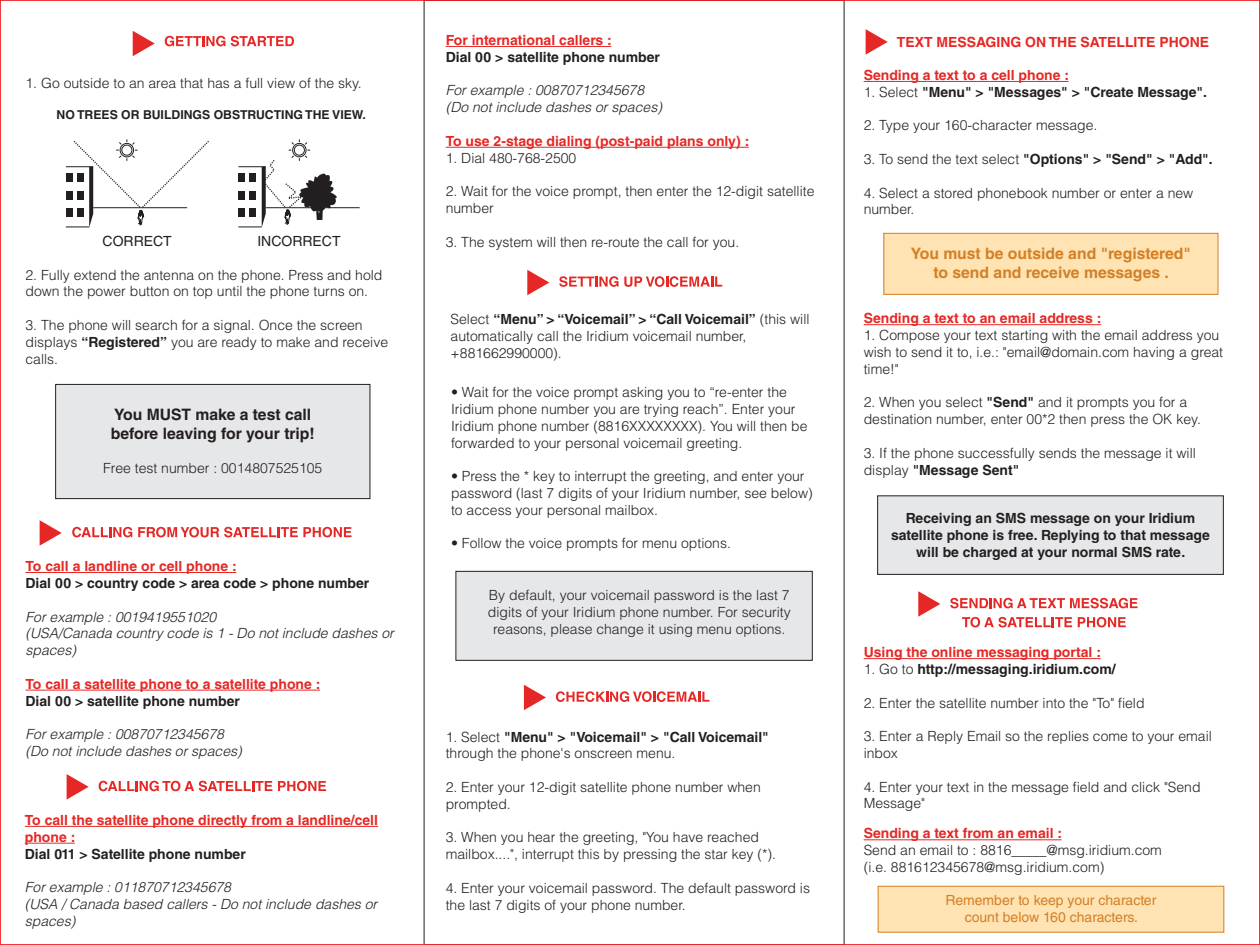
<style>
.page{position:relative;width:1260px;height:945px;background:#fff}
.page>*{position:absolute;margin:0;border:0;box-sizing:border-box;transform-origin:0 0}
.t1{font:700 15.75px/18.9px "Helvetica LT Std";color:#d38027;text-align:center}
.t2{font:700 15.75px/18.9px "Helvetica LT Std";color:#231f20}
.t3{font:300 14px/16.8px "Helvetica LT Std";color:#231f20}
.t4{font:700 14px/16.8px "Helvetica LT Std";color:#231f20;text-align:center}
.t5{font:700 14px/16.8px "Helvetica LT Std";color:#e52825}
.t6{font:italic 300 14px/16.8px "Helvetica LT Std";color:#231f20}
.t7{font:14px/16.8px "Helvetica LT Std";color:#d38027;text-align:center}
.t8{font:14px "Helvetica LT Std";color:#231f20}
.t9{font:700 12.25px "Helvetica LT Std";color:#231f20}
.s1{font-weight:700}
.s2{font-weight:300}
</style>
<div class="page">
<svg style="left:133px;top:31px;width:22px;height:25px"></svg>
<svg style="left:165px;top:36px;width:60px;height:10px"></svg>
<svg style="left:231px;top:36px;width:63px;height:10px"></svg>
<hr style="left:266px;top:207px;width:94px;height:1px;background:#231f20">
<svg style="left:238px;top:139px;width:100px;height:89px"></svg>
<svg style="left:66px;top:139px;width:143px;height:89px"></svg>
<div style="left:55px;top:384px;width:315px;height:115px;background:#e6e7e9;border:1px solid #231f20"></div>
<svg style="left:40px;top:520px;width:22px;height:26px"></svg>
<svg style="left:72px;top:527px;width:60px;height:10px"></svg>
<svg style="left:138px;top:527px;width:214px;height:10px"></svg>
<hr style="left:26px;top:572px;width:210px;height:1px;background:#e52825">
<hr style="left:26px;top:690px;width:294px;height:1px;background:#e52825">
<svg style="left:67px;top:774px;width:22px;height:26px"></svg>
<svg style="left:99px;top:781px;width:173px;height:10px"></svg>
<svg style="left:278px;top:781px;width:48px;height:10px"></svg>
<hr style="left:25px;top:826px;width:353px;height:1px;background:#e52825">
<hr style="left:25px;top:843px;width:50px;height:1px;background:#e52825">
<hr style="left:446px;top:46px;width:165px;height:1px;background:#e52825">
<hr style="left:446px;top:147px;width:303px;height:1px;background:#e52825">
<svg style="left:527px;top:270px;width:22px;height:25px"></svg>
<svg style="left:559px;top:276px;width:163px;height:11px"></svg>
<div style="left:456px;top:571px;width:357px;height:90px;background:#e6e7e9;border:1px solid #231f20"></div>
<svg style="left:524px;top:685px;width:22px;height:25px"></svg>
<svg style="left:556px;top:691px;width:153px;height:11px"></svg>
<svg style="left:866px;top:29px;width:22px;height:26px"></svg>
<hr style="left:864px;top:81px;width:205px;height:1px;background:#e52825">
<div style="left:884px;top:233px;width:334px;height:61px;background:#ffe3b3"></div>
<div style="left:884px;top:233px;width:334px;height:62px;border:1px solid #d38027"></div>
<hr style="left:864px;top:324px;width:237px;height:1px;background:#e52825">
<div style="left:877px;top:496px;width:347px;height:79px;background:#e6e7e9;border:1px solid #231f20"></div>
<svg style="left:918px;top:591px;width:22px;height:26px"></svg>
<svg style="left:950px;top:598px;width:188px;height:10px"></svg>
<svg style="left:962px;top:617px;width:110px;height:10px"></svg>
<svg style="left:1078px;top:617px;width:48px;height:10px"></svg>
<hr style="left:864px;top:658px;width:237px;height:1px;background:#e52825">
<hr style="left:864px;top:839px;width:198px;height:1px;background:#e52825">
<div style="left:878px;top:886px;width:346px;height:46px;background:#ffe3b3"></div>
<div style="left:878px;top:886px;width:346px;height:46px;border:1px solid #d38027"></div>
<p class="t3" style="left:26px;top:74px;width:338px">1. Go outside to an area that has a full view of the sky.</p>
<p class="t9" style="left:57px;top:107px;width:311px">NO TREES OR BUILDINGS OBSTRUCTING THE VIEW.</p>
<p class="t8" style="left:103px;top:233px;width:71px">CORRECT</p>
<p class="t8" style="left:257px;top:233px;width:85px">INCORRECT</p>
<p class="t3" style="left:26px;top:266px;width:358px">2. Fully extend the antenna on the phone. Press and hold down the power button on top until the phone turns on.</p>
<p class="t3" style="left:26px;top:316px;width:364px">3. The phone will search for a signal. Once the screen displays <span class="s1">“Registered”</span> you are ready to make and receive calls.</p>
<p class="t2" style="left:111px;top:405px;width:205px">You MUST make a test call before leaving for your trip!</p>
<p class="t3" style="left:103px;top:459px;width:221px">Free test number : 0014807525105</p>
<p class="t5" style="left:26px;top:558px;width:213px">To call a landline or cell phone :</p>
<p class="t4" style="left:26px;top:574px;width:345px">Dial 00 &gt; country code &gt; area code &gt; phone number</p>
<p class="t6" style="left:26px;top:608px;width:370px">For example : 0019419551020<br>(USA/Canada country code is 1 - Do not include dashes or spaces)</p>
<p class="t5" style="left:26px;top:675px;width:296px">To call a satellite phone to a satellite phone :</p>
<p class="t4" style="left:26px;top:692px;width:216px">Dial 00 &gt; satellite phone number</p>
<p class="t6" style="left:26px;top:726px;width:218px">For example : 00870712345678 (Do not include dashes or spaces)</p>
<p class="t5" style="left:25px;top:811px;width:355px">To call the satellite phone directly from a landline/cell phone :</p>
<p class="t4" style="left:25px;top:845px;width:223px">Dial 011 &gt; Satellite phone number</p>
<p class="t6" style="left:25px;top:879px;width:354px">For example : 011870712345678<br>(USA / Canada based callers - Do not include dashes or spaces)</p>
<p class="t5" style="left:446px;top:32px;width:168px">For international callers :</p>
<p class="t4" style="left:446px;top:48px;width:216px">Dial 00 &gt; satellite phone number</p>
<p class="t6" style="left:446px;top:82px;width:218px">For example : 00870712345678 (Do not include dashes or spaces)</p>
<p class="t5" style="left:446px;top:132px;width:305px">To use 2-stage dialing (post-paid plans only) :</p>
<p class="t3" style="left:446px;top:149px;width:132px">1. Dial 480-768-2500</p>
<p class="t3" style="left:446px;top:183px;width:370px">2. Wait for the voice prompt, then enter the 12-digit satellite number</p>
<p class="t3" style="left:446px;top:233px;width:295px">3. The system will then re-route the call for you.</p>
<p class="t3" style="left:451px;top:311px;width:360px">Select <span class="s1">“Menu” &gt; “Voicemail” &gt; “Call Voicemail”</span> (this will automatically call the Iridium voicemail number, +881662990000).</p>
<p class="t3" style="left:451px;top:384px;width:358px">• Wait for the voice prompt asking you to “re-enter the Iridium phone number you are trying reach”. Enter your Iridium phone number (8816XXXXXXXX). You will then be forwarded to your personal voicemail greeting.</p>
<p class="t3" style="left:451px;top:468px;width:363px">• Press the * key to interrupt the greeting, and enter your password (last 7 digits of your Iridium number, see below) to access your personal mailbox.</p>
<p class="t3" style="left:451px;top:535px;width:281px">• Follow the voice prompts for menu options.</p>
<p class="t3" style="left:488px;top:587px;width:304px;text-align:center">By default, your voicemail password is the last 7 digits of your Iridium phone number. For security reasons, please change it using menu options.</p>
<p class="t3" style="left:446px;top:728px;width:325px">1. Select <span class="s1">"Menu" &gt; "Voicemail" &gt; "Call Voicemail" </span>through the phone's onscreen menu.</p>
<p class="t3" style="left:446px;top:778px;width:317px">2. Enter your 12-digit satellite phone number when prompted.</p>
<p class="t3" style="left:446px;top:829px;width:332px">3. When you hear the greeting, "You have reached mailbox....", interrupt this by pressing the star key (*).</p>
<p class="t3" style="left:446px;top:879px;width:366px">4. Enter your voicemail password. The default password is the last 7 digits of your phone number.</p>
<p class="t5" style="left:897px;top:34px;width:314px">TEXT MESSAGING ON THE SATELLITE PHONE</p>
<p class="t5" style="left:864px;top:67px;width:207px">Sending a text to a cell phone :</p>
<p class="t4" style="left:864px;top:83px;width:345px"><span class="s2">1. Select</span> "Menu" &gt; "Messages" &gt; "Create Message".</p>
<p class="t3" style="left:864px;top:117px;width:235px">2. Type your 160-character message.</p>
<p class="t4" style="left:864px;top:151px;width:351px"><span class="s2">3. To send the text select</span> "Options" &gt; "Send" &gt; "Add".</p>
<p class="t3" style="left:864px;top:184px;width:331px">4. Select a stored phonebook number or enter a new number.</p>
<p class="t1" style="left:911px;top:244px;width:281px">You must be outside and "registered" to send and receive messages .</p>
<p class="t5" style="left:864px;top:310px;width:239px">Sending a text to an email address :</p>
<p class="t3" style="left:864px;top:327px;width:361px">1. Compose your text starting with the email address you wish to send it to, i.e.: "email@domain.com having a great time!"</p>
<p class="t3" style="left:864px;top:394px;width:339px">2. When you select <span class="s1">"Send"</span> and it prompts you for a destination number, enter 00*2 then press the OK key.</p>
<p class="t3" style="left:864px;top:444px;width:334px">3. If the phone successfully sends the message it will display <span class="s1">"Message Sent"</span></p>
<p class="t4" style="left:891px;top:510px;width:320px">Receiving an SMS message on your Iridium satellite phone is free. Replying to that message will be charged at your normal SMS rate.</p>
<p class="t5" style="left:864px;top:644px;width:239px">Using the online messaging portal :</p>
<p class="t4" style="left:864px;top:660px;width:254px"><span class="s2">1. Go to</span> http://messaging.iridium.com/</p>
<p class="t3" style="left:864px;top:694px;width:282px">2. Enter the satellite number into the "To" field</p>
<p class="t3" style="left:864px;top:728px;width:350px">3. Enter a Reply Email so the replies come to your email inbox</p>
<p class="t3" style="left:864px;top:778px;width:338px">4. Enter your text in the message field and click "Send<br>Message"</p>
<p class="t5" style="left:864px;top:825px;width:200px">Sending a text from an email :</p>
<p class="t3" style="left:864px;top:842px;width:300px">Send an email to : 8816_____@msg.iridium.com (i.e. 881612345678@msg.iridium.com)</p>
<p class="t7" style="left:946px;top:892px;width:212px">Remember to keep your character count below 160 characters.</p>
</div>
